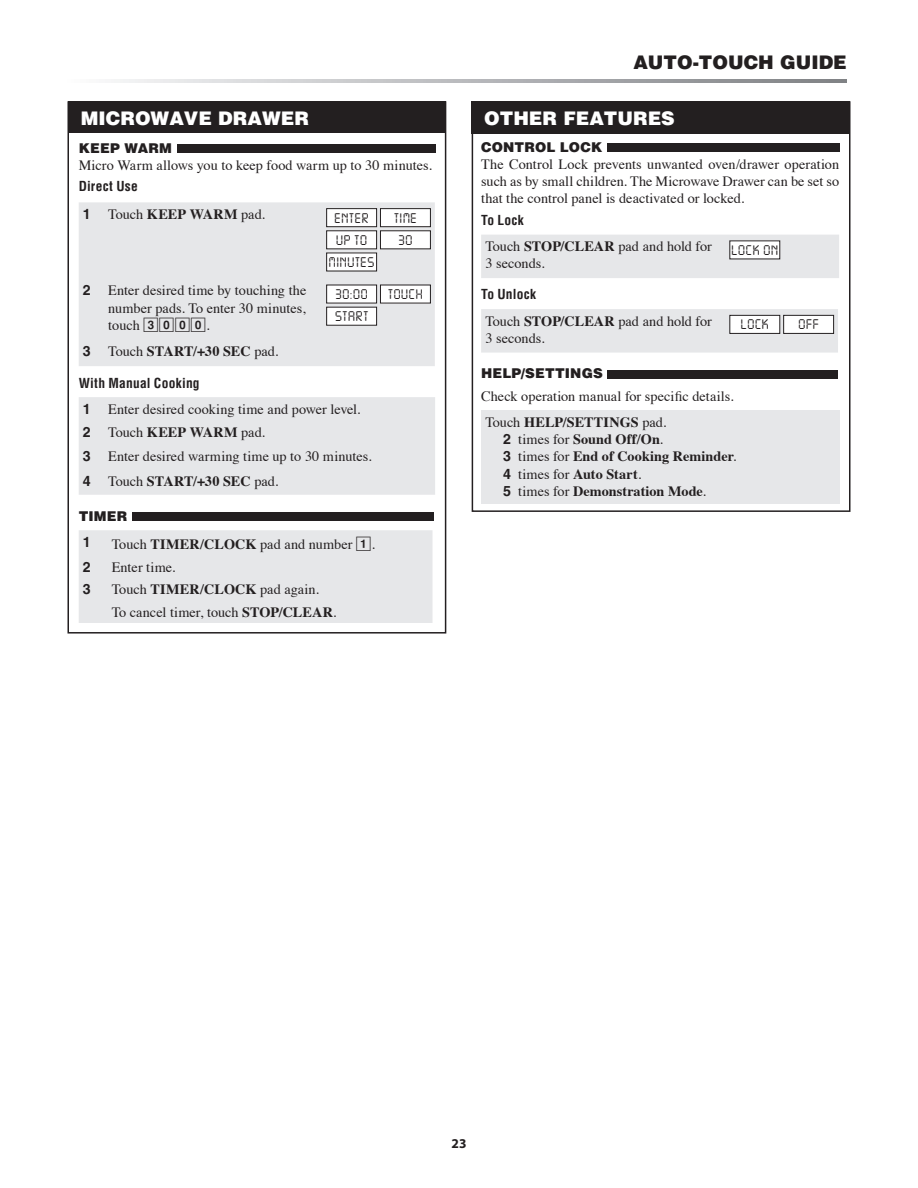
<style>
.page{position:relative;width:918px;height:1188px;background:#fff}
.page>*{position:absolute;margin:0;border:0;box-sizing:border-box;transform-origin:0 0}
.t1{font:900 18.75px "Helvetica";color:#fff}
.t2{font:900 18.75px "Helvetica";color:#231f20}
.t3{font:14.25px/17.1px "Times";color:#231f20}
.t4{font:700 14.25px/17.1px "Times";color:#231f20}
.t5{font:700 14.25px "Helvetica";color:#231f20}
.t6{font:700 condensed 13.5px "Helvetica";letter-spacing:.02em;color:#231f20}
.t7{font:900 13.5px "Helvetica";letter-spacing:.015em;color:#231f20}
.t8{font:700 13.5px "Myriad Pro";color:#231f20}
.t9{font:12.3px "Digital ICG";letter-spacing:.06em;color:#231f20}
.s1{font-family:"Helvetica";font-weight:700}
.s2{font-weight:700}
.s3{font-family:"Box Posi A"}
.s4{font-family:"Helvetica"}
.s5{font-weight:400}
</style>
<div class="page">
<svg style="left:114px;top:79px;width:733px;height:3px;background:#b7b8ba"></svg>
<div style="left:68px;top:101px;width:378px;height:533px;border:2px solid #231f20"></div>
<div style="left:68px;top:101px;width:378px;height:32px;background:#231f20"></div>
<div style="left:472px;top:101px;width:378px;height:411px;border:2px solid #231f20"></div>
<div style="left:607px;top:144px;width:232px;height:8px;background:#231f20"></div>
<div style="left:481px;top:235px;width:358px;height:43px;background:#e6e7e9"></div>
<div style="left:730px;top:241px;width:50px;height:18px;background:#fff"></div>
<div style="left:481px;top:309px;width:357px;height:44px;background:#e6e7e9"></div>
<div style="left:730px;top:315px;width:50px;height:18px;background:#fff"></div>
<div style="left:730px;top:315px;width:50px;height:19px;border:1px solid #231f20"></div>
<div style="left:784px;top:315px;width:50px;height:18px;background:#fff"></div>
<div style="left:783px;top:315px;width:51px;height:19px;border:1px solid #231f20"></div>
<div style="left:607px;top:370px;width:231px;height:8px;background:#231f20"></div>
<div style="left:481px;top:411px;width:358px;height:93px;background:#e6e7e9"></div>
<div style="left:472px;top:101px;width:378px;height:33px;background:#231f20"></div>
<div style="left:177px;top:144px;width:258px;height:9px;background:#231f20"></div>
<div style="left:79px;top:202px;width:356px;height:164px;background:#e6e7e9"></div>
<div style="left:327px;top:209px;width:50px;height:18px;background:#fff"></div>
<div style="left:326px;top:208px;width:51px;height:19px;border:1px solid #231f20"></div>
<div style="left:380px;top:209px;width:50px;height:18px;background:#fff"></div>
<div style="left:380px;top:208px;width:51px;height:19px;border:1px solid #231f20"></div>
<div style="left:327px;top:231px;width:50px;height:18px;background:#fff"></div>
<div style="left:380px;top:231px;width:50px;height:18px;background:#fff"></div>
<div style="left:327px;top:253px;width:50px;height:18px;background:#fff"></div>
<div style="left:327px;top:285px;width:50px;height:18px;background:#fff"></div>
<div style="left:380px;top:285px;width:50px;height:18px;background:#fff"></div>
<div style="left:327px;top:307px;width:50px;height:18px;background:#fff"></div>
<div style="left:79px;top:397px;width:356px;height:98px;background:#e6e7e9"></div>
<div style="left:132px;top:512px;width:302px;height:9px;background:#231f20"></div>
<div style="left:79px;top:530px;width:354px;height:93px;background:#e6e7e9"></div>
<h1 class="t1" style="left:81px;top:106px;width:230px">MICROWAVE DRAWER</h1>
<p class="t7" style="left:79px;top:139px;width:95px">KEEP WARM</p>
<p class="t3" style="left:79px;top:155px;width:355px">Micro Warm allows you to keep food warm up to 30 minutes.</p>
<p class="t6" style="left:79px;top:178px;width:61px">Direct Use</p>
<p class="t3" style="left:83px;top:205px;width:184px"><span class="s1">1</span> Touch <span class="s2">KEEP WARM</span> pad.</p>
<p class="t9" style="left:335px;top:210px;width:35px">ENTER</p>
<p class="t9" style="left:394px;top:210px;width:24px">TIME</p>
<p class="t9" style="left:336px;top:232px;width:32px">UP TO</p>
<p class="t9" style="left:399px;top:232px;width:15px">30</p>
<p class="t9" style="left:329px;top:254px;width:47px">MINUTES</p>
<p class="t3" style="left:108px;top:281px;width:200px;text-align:justify;text-indent:-26px"><span class="s1">2</span> Enter desired time by touching the number pads. To enter 30 minutes, touch <span class="s3">3000</span>.</p>
<p class="t9" style="left:335px;top:286px;width:34px">30:00</p>
<p class="t9" style="left:388px;top:286px;width:36px">TOUCH</p>
<p class="t9" style="left:335px;top:308px;width:35px">START</p>
<p class="t4" style="left:83px;top:341px;width:197px"><span class="s4">3</span> <span class="s5">Touch</span> START/+30 SEC <span class="s5">pad.</span></p>
<p class="t6" style="left:79px;top:374px;width:123px">With Manual Cooking</p>
<p class="t3" style="left:83px;top:396px;width:291px;line-height:24.2px"><span class="s1">1</span> Enter desired cooking time and power level.<br><span class="s1">2</span> Touch <span class="s2">KEEP WARM</span> pad.<br><span class="s1">3</span> Enter desired warming time up to 30 minutes.<br><span class="s1">4</span> Touch <span class="s2">START/+30 SEC</span> pad.</p>
<p class="t7" style="left:79px;top:507px;width:50px">TIMER</p>
<p class="t5" style="left:83px;top:533px;width:9px">1</p>
<p class="t3" style="left:112px;top:534px;width:265px">Touch <span class="s2">TIMER/CLOCK</span> pad and number <span class="s3">1</span>.</p>
<p class="t5" style="left:83px;top:558px;width:9px">2</p>
<p class="t3" style="left:112px;top:557px;width:65px">Enter time.</p>
<p class="t5" style="left:83px;top:581px;width:9px">3</p>
<p class="t3" style="left:112px;top:577px;width:226px;line-height:22.5px">Touch <span class="s2">TIMER/CLOCK</span> pad again.<br>To cancel timer, touch <span class="s2">STOP/CLEAR</span>.</p>
<h1 class="t2" style="left:633px;top:50px;width:215px">AUTO-TOUCH GUIDE</h1>
<h1 class="t1" style="left:484px;top:106px;width:192px">OTHER FEATURES</h1>
<p class="t7" style="left:481px;top:138px;width:123px">CONTROL LOCK</p>
<p class="t3" style="left:481px;top:155px;width:360px;text-align:justify">The Control Lock prevents unwanted oven/drawer operation such as by small children. The Microwave Drawer can be set so that the control panel is deactivated or locked.</p>
<p class="t6" style="left:481px;top:212px;width:44px">To Lock</p>
<p class="t3" style="left:485px;top:237px;width:228px">Touch <span class="s2">STOP/CLEAR</span> pad and hold for<br>3 seconds.</p>
<p class="t9" style="left:732px;top:242px;width:48px">LOCK ON</p>
<p class="t6" style="left:481px;top:286px;width:56px">To Unlock</p>
<p class="t3" style="left:485px;top:311px;width:228px">Touch <span class="s2">STOP/CLEAR</span> pad and hold for<br>3 seconds.</p>
<p class="t9" style="left:741px;top:316px;width:30px">LOCK</p>
<p class="t9" style="left:798px;top:316px;width:22px">OFF</p>
<p class="t7" style="left:481px;top:365px;width:123px">HELP/SETTINGS</p>
<p class="t3" style="left:481px;top:382px;width:254px;line-height:26.4px">Check operation manual for specific details.<br>Touch <span class="s2">HELP/SETTINGS</span> pad.</p>
<p class="t4" style="left:503px;top:429px;width:235px"><span class="s4">2</span> <span class="s5">times for</span> Sound Off/On<span class="s5">.<br></span><span class="s4">3</span> <span class="s5">times for</span> End of Cooking Reminder<span class="s5">.<br></span><span class="s4">4</span> <span class="s5">times for</span> Auto Start<span class="s5">.<br></span><span class="s4">5</span> <span class="s5">times for</span> Demonstration Mode<span class="s5">.</span></p>
<p class="t8" style="left:452px;top:1134px;width:16px">23</p>
</div>
